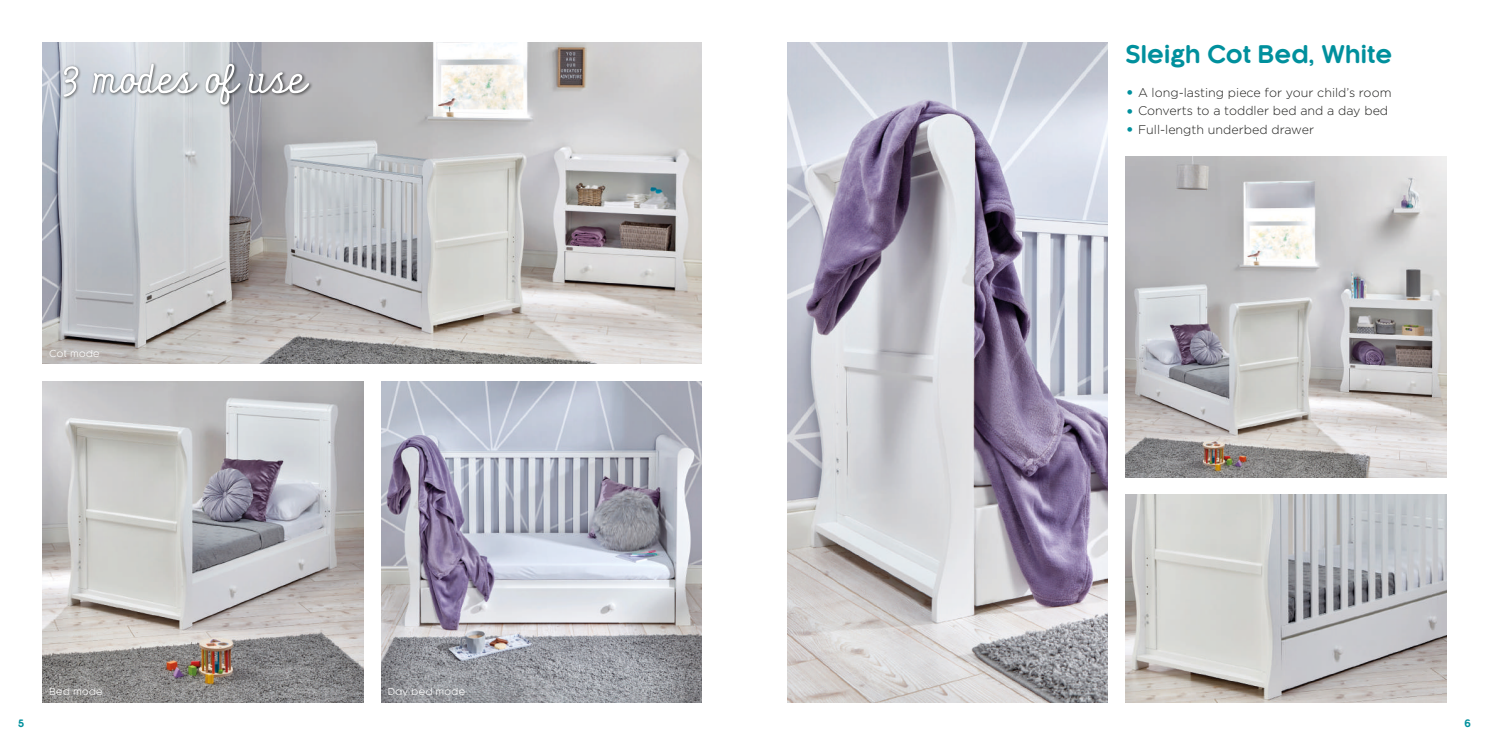
<style>
.page{position:relative;width:1489px;height:745px;background:#fff}
.page>*{position:absolute;margin:0;border:0;box-sizing:border-box;transform-origin:0 0}
.t1{font:700 23.75px "Kaleko 205 Round";letter-spacing:.005em;color:#00909d}
.t2{font:300 12.5px "Gotham";color:#1d1d1b}
.t3{font:700 10px "Kaleko 205 Round";color:#00909d}
.t4{font:9.38px "Kaleko 105 Round";letter-spacing:.05em;color:#fff}
.s1{font-size:18.75px;color:#00909d}
</style>
<div class="page">
<img style="left:43px;top:43px;width:659px;height:320px">
<img style="left:381px;top:381px;width:321px;height:321px">
<img style="left:43px;top:381px;width:320px;height:321px">
<img style="left:787px;top:43px;width:320px;height:659px">
<img style="left:1125px;top:156px;width:321px;height:321px">
<img style="left:60px;top:60px;width:254px;height:49px">
<svg style="left:93px;top:64px;width:104px;height:29px"></svg>
<svg style="left:64px;top:66px;width:15px;height:31px"></svg>
<svg style="left:205px;top:64px;width:35px;height:41px"></svg>
<svg style="left:249px;top:72px;width:60px;height:21px"></svg>
<img style="left:1125px;top:494px;width:321px;height:208px">
<h1 class="t1" style="left:1125px;top:41px;width:268px">Sleigh Cot Bed, White</h1>
<p class="t4" style="left:50px;top:347px;width:51px">Cot mode</p>
<p class="t4" style="left:50px;top:686px;width:55px">Bed mode</p>
<p class="t4" style="left:388px;top:686px;width:78px">Day bed mode</p>
<p class="t2" style="left:1125px;top:84px;width:267px"><span class="s1">•</span> A long-lasting piece for your child’s room</p>
<p class="t2" style="left:1125px;top:103px;width:264px"><span class="s1">•</span> Converts to a toddler bed and a day bed</p>
<p class="t2" style="left:1125px;top:122px;width:190px"><span class="s1">•</span> Full-length underbed drawer</p>
<p class="t3" style="left:18px;top:716px;width:8px">5</p>
<p class="t3" style="left:1464px;top:716px;width:8px">6</p>
</div>
